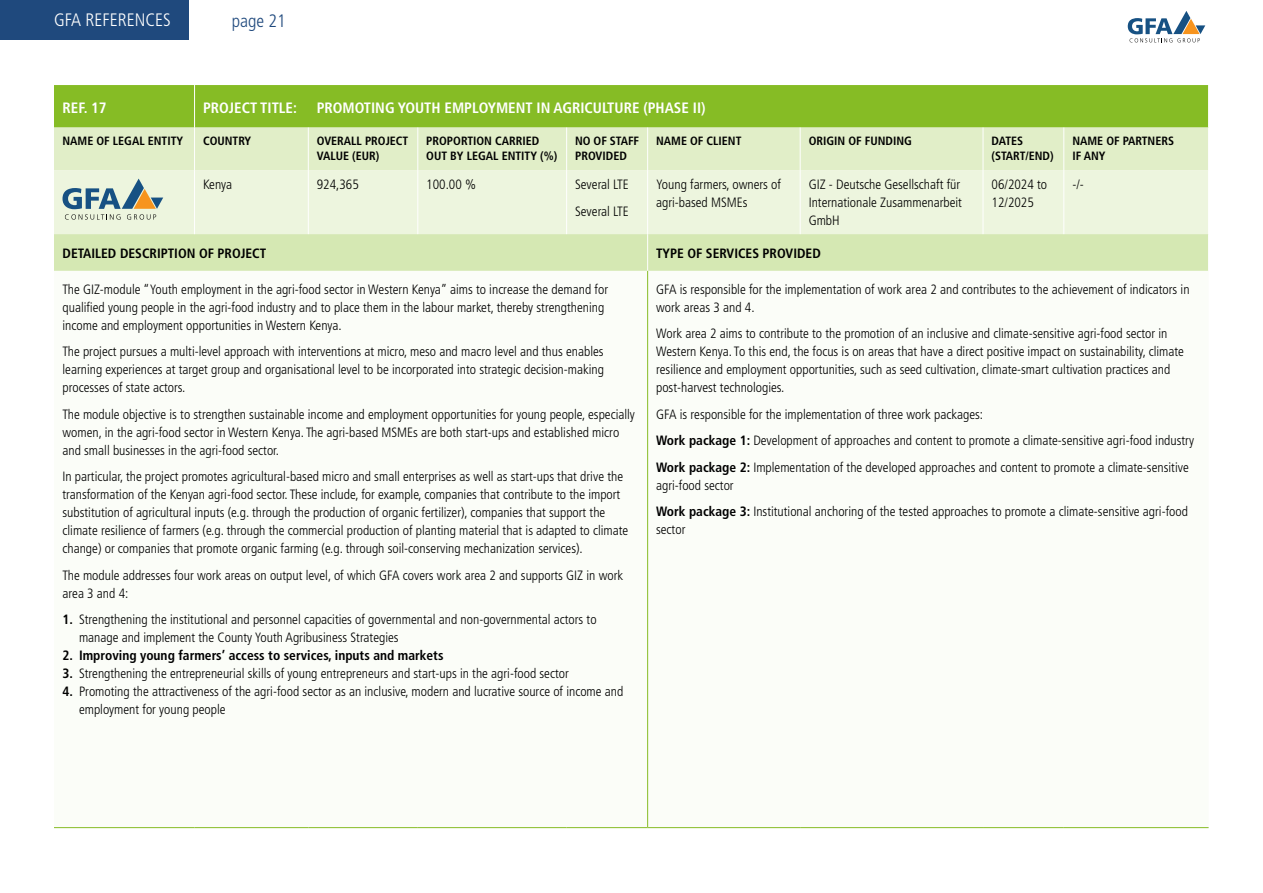
<style>
.page{position:relative;width:1263px;height:893px;background:#fff}
.page>*{position:absolute;margin:0;border:0;box-sizing:border-box;transform-origin:0 0}
.t1{font:300 condensed 18px "Frutiger LT Std";color:#fff}
.t2{font:300 condensed 18px "Frutiger LT Std";color:#1f497d}
.t3{font:700 condensed 15px "Frutiger LT Std";color:#fff}
.t4{font:300 condensed 13.5px/18px "Frutiger LT Std";color:#000}
.t5{font:700 condensed 13.5px "Frutiger LT Std";color:#000}
.t6{font:700 condensed 12px/15px "Frutiger LT Std";color:#000}
.s1{font-weight:700}
</style>
<div class="page">
<div style="left:0;top:0;width:188px;height:39px;background:#1f497d"></div>
<svg style="left:1128px;top:11px;width:77px;height:31px"></svg>
<div style="left:54px;top:85px;width:1154px;height:43px;background:#86bc25"></div>
<div style="left:54px;top:128px;width:1154px;height:42px;background:#e1eec8"></div>
<div style="left:54px;top:170px;width:1154px;height:64px;background:#edf5de"></div>
<div style="left:54px;top:234px;width:1154px;height:37px;background:#d5e8b3"></div>
<hr style="left:194px;top:85px;width:1px;height:43px;background:#fff">
<hr style="left:194px;top:128px;width:1px;height:42px;background:#fff">
<hr style="left:308px;top:128px;width:1px;height:42px;background:#fff">
<hr style="left:417px;top:128px;width:1px;height:42px;background:#fff">
<hr style="left:566px;top:128px;width:1px;height:42px;background:#fff">
<hr style="left:647px;top:128px;width:1px;height:42px;background:#fff">
<hr style="left:800px;top:128px;width:1px;height:42px;background:#fff">
<hr style="left:983px;top:128px;width:1px;height:42px;background:#fff">
<hr style="left:194px;top:170px;width:1px;height:64px;background:#fff">
<hr style="left:308px;top:170px;width:1px;height:64px;background:#fff">
<hr style="left:417px;top:170px;width:1px;height:64px;background:#fff">
<hr style="left:566px;top:170px;width:1px;height:64px;background:#fff">
<hr style="left:800px;top:170px;width:1px;height:64px;background:#fff">
<hr style="left:983px;top:170px;width:1px;height:64px;background:#fff">
<hr style="left:647px;top:234px;width:1px;height:37px;background:#fff">
<hr style="left:647px;top:271px;width:1px;height:556px;background:#86bc25">
<hr style="left:54px;top:827px;width:141px;height:1px;background:#86bc25">
<hr style="left:195px;top:827px;width:113px;height:1px;background:#86bc25">
<hr style="left:308px;top:827px;width:110px;height:1px;background:#86bc25">
<hr style="left:418px;top:827px;width:149px;height:1px;background:#86bc25">
<hr style="left:567px;top:827px;width:81px;height:1px;background:#86bc25">
<hr style="left:648px;top:827px;width:152px;height:1px;background:#86bc25">
<hr style="left:800px;top:827px;width:183px;height:1px;background:#86bc25">
<hr style="left:983px;top:827px;width:81px;height:1px;background:#86bc25">
<hr style="left:1064px;top:827px;width:144px;height:1px;background:#86bc25">
<hr style="left:1063px;top:170px;width:1px;height:64px;background:#fff">
<hr style="left:1063px;top:128px;width:1px;height:42px;background:#fff">
<hr style="left:647px;top:170px;width:1px;height:64px;background:#fff">
<svg style="left:63px;top:179px;width:100px;height:41px;background:#b4c2b8"></svg>
<h1 class="t1" style="left:54px;top:10px;width:118px">GFA REFERENCES</h1>
<h1 class="t2" style="left:232px;top:11px;width:55px">page 21</h1>
<p class="t3" style="left:63px;top:99px;width:46px">REF. 17</p>
<p class="t3" style="left:203px;top:99px;width:95px">PROJECT TITLE:</p>
<p class="t3" style="left:317px;top:99px;width:390px">PROMOTING YOUTH EMPLOYMENT IN AGRICULTURE (PHASE II)</p>
<p class="t6" style="left:63px;top:133px;width:122px">NAME OF LEGAL ENTITY</p>
<p class="t6" style="left:203px;top:133px;width:50px">COUNTRY</p>
<p class="t6" style="left:317px;top:133px;width:93px">OVERALL PROJECT<br>VALUE (EUR)</p>
<p class="t6" style="left:426px;top:133px;width:132px">PROPORTION CARRIED<br>OUT BY LEGAL ENTITY (%)</p>
<p class="t6" style="left:575px;top:133px;width:65px">NO OF STAFF<br>PROVIDED</p>
<p class="t6" style="left:656px;top:133px;width:87px">NAME OF CLIENT</p>
<p class="t6" style="left:809px;top:133px;width:105px">ORIGIN OF FUNDING</p>
<p class="t6" style="left:991px;top:133px;width:64px">DATES (START/END)</p>
<p class="t6" style="left:1072px;top:133px;width:103px">NAME OF PARTNERS<br>IF ANY</p>
<p class="t4" style="left:203px;top:175px;width:30px">Kenya</p>
<p class="t4" style="left:317px;top:175px;width:44px">924,365</p>
<p class="t4" style="left:426px;top:175px;width:51px">100.00 %</p>
<p class="t4" style="left:575px;top:171px;width:55px;line-height:27px">Several LTE<br>Several LTE</p>
<p class="t4" style="left:656px;top:175px;width:126px">Young farmers, owners of agri-based MSMEs</p>
<p class="t4" style="left:809px;top:175px;width:155px">GIZ - Deutsche Gesellschaft für<br>Internationale Zusammenarbeit<br>GmbH</p>
<p class="t4" style="left:991px;top:175px;width:57px">06/2024 to<br>12/2025</p>
<p class="t4" style="left:1072px;top:175px;width:13px">-/-</p>
<p class="t5" style="left:62px;top:245px;width:205px">DETAILED DESCRIPTION OF PROJECT</p>
<p class="t5" style="left:656px;top:245px;width:166px">TYPE OF SERVICES PROVIDED</p>
<p class="t4" style="left:62px;top:280px;width:547px">The GIZ-module “Youth employment in the agri-food sector in Western Kenya” aims to increase the demand for qualified young people in the agri-food industry and to place them in the labour market, thereby strengthening income and employment opportunities in Western Kenya.</p>
<p class="t4" style="left:62px;top:343px;width:543px;text-align:justify">The project pursues a multi-level approach with interventions at micro, meso and macro level and thus enables learning experiences at target group and organisational level to be incorporated into strategic decision-making processes of state actors.</p>
<p class="t4" style="left:62px;top:405px;width:574px">The module objective is to strengthen sustainable income and employment opportunities for young people, especially women, in the agri-food sector in Western Kenya. The agri-based MSMEs are both start-ups and established micro and small businesses in the agri-food sector.</p>
<p class="t4" style="left:62px;top:468px;width:567px">In particular, the project promotes agricultural-based micro and small enterprises as well as start-ups that drive the transformation of the Kenyan agri-food sector. These include, for example, companies that contribute to the import substitution of agricultural inputs (e.g. through the production of organic fertilizer), companies that support the climate resilience of farmers (e.g. through the commercial production of planting material that is adapted to climate change) or companies that promote organic farming (e.g. through soil-conserving mechanization services).</p>
<p class="t4" style="left:62px;top:566px;width:562px">The module addresses four work areas on output level, of which GFA covers work area 2 and supports GIZ in work area 3 and 4:</p>
<p class="t4" style="left:79px;top:611px;width:519px;text-indent:-16px"><span class="s1">1.</span> Strengthening the institutional and personnel capacities of governmental and non-governmental actors to manage and implement the County Youth Agribusiness Strategies</p>
<p class="t5" style="left:62px;top:647px;width:382px">2. Improving young farmers’ access to services, inputs and markets</p>
<p class="t4" style="left:62px;top:665px;width:508px"><span class="s1">3.</span> Strengthening the entrepreneurial skills of young entrepreneurs and start-ups in the agri-food sector</p>
<p class="t4" style="left:79px;top:683px;width:546px;text-indent:-16px"><span class="s1">4.</span> Promoting the attractiveness of the agri-food sector as an inclusive, modern and lucrative source of income and employment for young people</p>
<p class="t4" style="left:656px;top:280px;width:535px">GFA is responsible for the implementation of work area 2 and contributes to the achievement of indicators in work areas 3 and 4.</p>
<p class="t4" style="left:656px;top:325px;width:529px">Work area 2 aims to contribute to the promotion of an inclusive and climate-sensitive agri-food sector in Western Kenya. To this end, the focus is on areas that have a direct positive impact on sustainability, climate resilience and employment opportunities, such as seed cultivation, climate-smart cultivation practices and post-harvest technologies.</p>
<p class="t4" style="left:656px;top:401px;width:539px;line-height:26.5px">GFA is responsible for the implementation of three work packages:<br><span class="s1">Work package 1:</span> Development of approaches and content to promote a climate-sensitive agri-food industry<br><span class="s1">Work package 2:</span> Implementation of the developed approaches and content to promote a climate-sensitive</p>
<p class="t4" style="left:656px;top:472px;width:533px;line-height:26.5px">agri-food sector<br><span class="s1">Work package 3:</span> Institutional anchoring of the tested approaches to promote a climate-sensitive agri-food</p>
<p class="t4" style="left:656px;top:521px;width:31px">sector</p>
</div>
